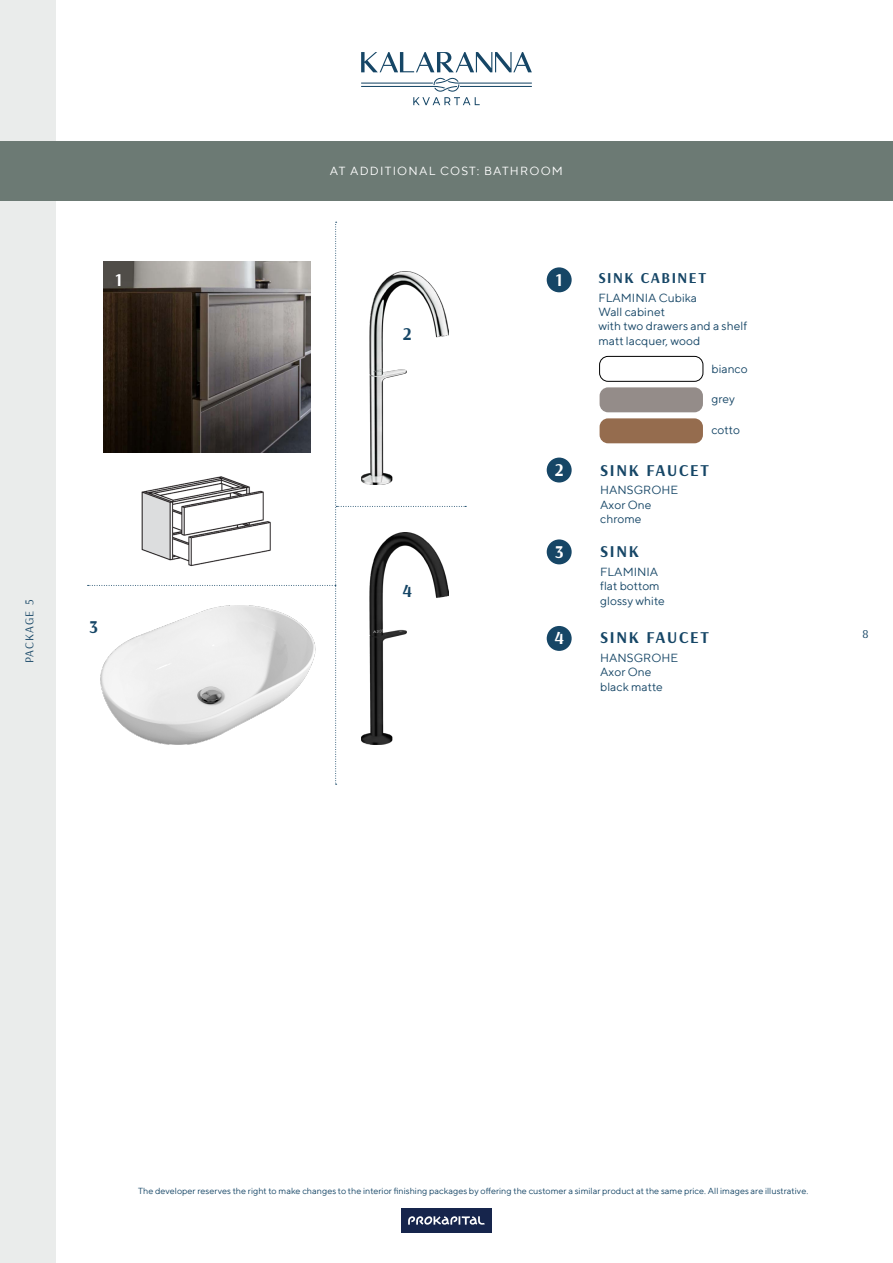
<style>
.page{position:relative;width:893px;height:1263px;background:#fff}
.page>*{position:absolute;margin:0;border:0;box-sizing:border-box;transform-origin:0 0}
.t1{font:700 18px "Arsenal";color:#fff}
.t2{font:700 18px "Arsenal";color:#164666}
.t3{font:700 16.5px "Arsenal";letter-spacing:.1em;color:#164666}
.t4{font:700 15.15px "Arsenal";letter-spacing:.1em;color:#164666}
.t5{font:12px/14.4px "TT Norms";color:#164666}
.t6{font:12px "TT Norms";letter-spacing:.1em;color:#fff}
.t7{font:12px "Arsenal";letter-spacing:.085em;color:#154565}
.t8{font:9px "TT Norms";color:#164666}
</style>
<div class="page">
<div style="left:0;top:0;width:55px;height:1263px;background:#eaeceb"></div>
<svg style="left:361px;top:52px;width:171px;height:20px"></svg>
<svg style="left:361px;top:78px;width:171px;height:27px"></svg>
<div style="left:401px;top:1208px;width:91px;height:25px;background:#16254c"></div>
<svg style="left:408px;top:1216px;width:77px;height:9px"></svg>
<div style="left:0;top:141px;width:893px;height:60px;background:#6c7a74"></div>
<div style="left:547px;top:267px;width:25px;height:25px;background:#164666;border-radius:50%"></div>
<div style="left:547px;top:458px;width:25px;height:24px;background:#164666;border-radius:50%"></div>
<div style="left:547px;top:539px;width:25px;height:25px;background:#164666;border-radius:50%"></div>
<div style="left:547px;top:626px;width:25px;height:25px;background:#164666;border-radius:50%"></div>
<svg style="left:103px;top:222px;width:363px;height:375px"></svg>
<div style="left:599px;top:356px;width:104px;height:25px;border:1px solid #000;border-radius:9px"></div>
<div style="left:600px;top:387px;width:103px;height:25px;background:#948c89;border-radius:9px"></div>
<div style="left:600px;top:418px;width:103px;height:25px;background:#956c4e;border-radius:9px"></div>
<img style="left:372px;top:532px;width:76px;height:213px">
<img style="left:55px;top:508px;width:317px;height:324px">
<img style="left:135px;top:463px;width:143px;height:112px">
<h1 class="t1" style="left:115px;top:267px;width:9px">1</h1>
<p class="t7" style="left:21px;top:663px;width:65px;rotate:-90deg">PACKAGE 5</p>
<h1 class="t2" style="left:89px;top:614px;width:10px">3</h1>
<p class="t6" style="left:330px;top:163px;width:235px">AT ADDITIONAL COST: BATHROOM</p>
<h1 class="t2" style="left:403px;top:321px;width:10px">2</h1>
<h1 class="t2" style="left:402px;top:578px;width:11px">4</h1>
<h1 class="t1" style="left:556px;top:267px;width:9px">1</h1>
<h1 class="t1" style="left:555px;top:457px;width:10px">2</h1>
<h1 class="t1" style="left:555px;top:539px;width:10px">3</h1>
<h1 class="t1" style="left:554px;top:626px;width:11px">4</h1>
<p class="t4" style="left:598px;top:267px;width:109px">SINK CABINET</p>
<p class="t5" style="left:598px;top:290px;width:150px">FLAMINIA Cubika<br>Wall cabinet<br>with two drawers and a shelf matt lacquer, wood</p>
<p class="t5" style="left:711px;top:361px;width:38px">bianco</p>
<p class="t5" style="left:711px;top:391px;width:25px">grey</p>
<p class="t5" style="left:711px;top:422px;width:30px">cotto</p>
<h2 class="t3" style="left:600px;top:458px;width:110px">SINK FAUCET</h2>
<p class="t5" style="left:600px;top:483px;width:79px">HANSGROHE<br>Axor One chrome</p>
<h2 class="t3" style="left:600px;top:540px;width:40px">SINK</h2>
<p class="t5" style="left:600px;top:564px;width:66px">FLAMINIA flat bottom glossy white</p>
<h2 class="t3" style="left:600px;top:626px;width:110px">SINK FAUCET</h2>
<p class="t5" style="left:600px;top:650px;width:79px">HANSGROHE<br>Axor One black matte</p>
<p class="t7" style="left:862px;top:625px;width:8px">8</p>
<p class="t8" style="left:138px;top:1185px;width:672px">The developer reserves the right to make changes to the interior finishing packages by offering the customer a similar product at the same price. All images are illustrative.</p>
</div>
